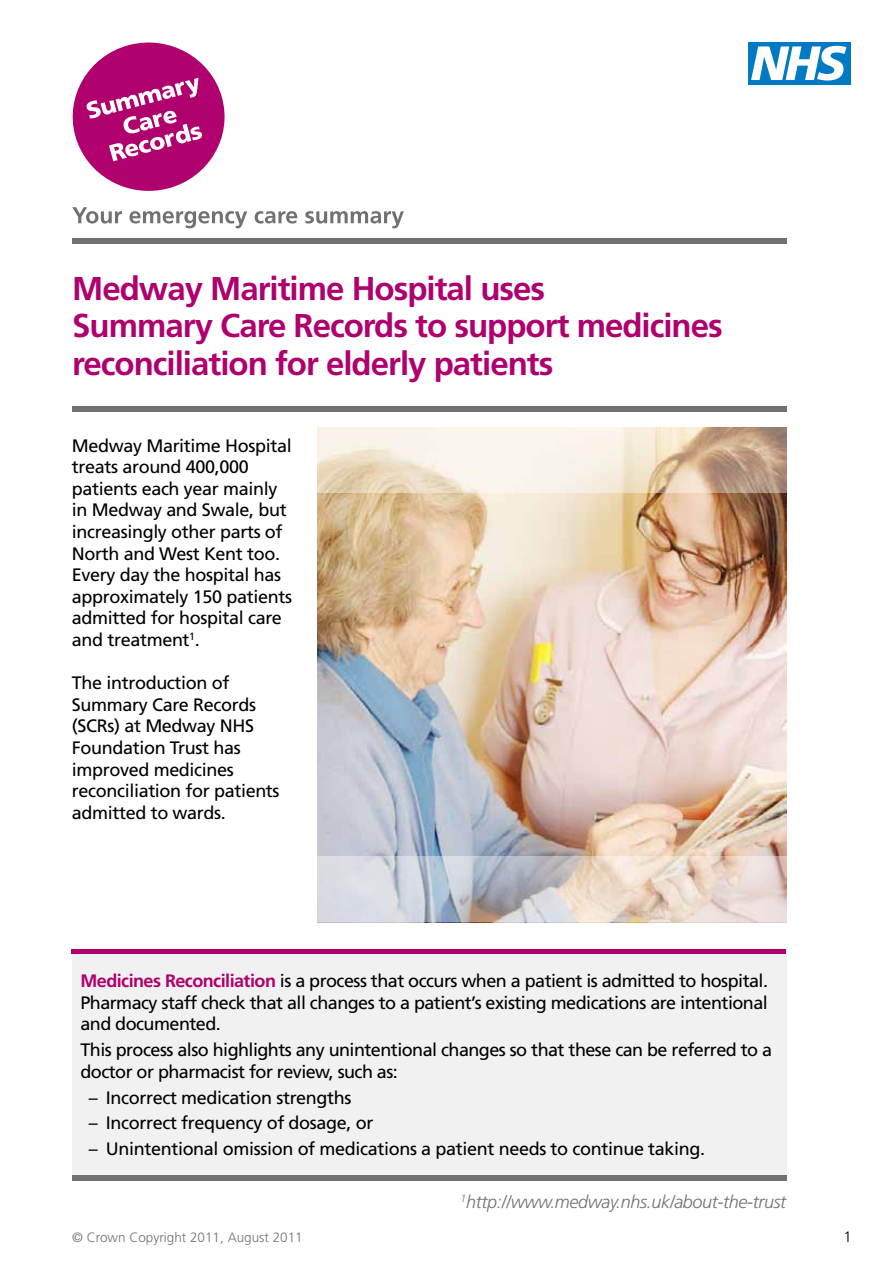
<style>
.page{position:relative;width:893px;height:1263px;background:#fff}
.page>*{position:absolute;margin:0;border:0;box-sizing:border-box;transform-origin:0 0}
.t1{font:700 33px/37.5px "Frutiger LT Std";letter-spacing:-.03em;color:#af006e}
.t2{font:18px/21.6px "Frutiger LT Std";letter-spacing:-.02em;color:#000}
.t3{font:italic 300 18px "Frutiger LT Std";letter-spacing:-.02em;color:#717073}
.t4{font:300 15px "Frutiger LT Std";color:#000}
.t5{font:300 13.5px "Frutiger LT Std";color:#717073}
.s1{font-weight:700;color:#af006e}
</style>
<div class="page">
<img style="left:317px;top:493px;width:470px;height:363px">
<svg style="left:72px;top:43px;width:153px;height:148px"></svg>
<svg style="left:72px;top:207px;width:50px;height:17px"></svg>
<svg style="left:129px;top:211px;width:118px;height:17px"></svg>
<svg style="left:255px;top:211px;width:42px;height:13px"></svg>
<svg style="left:305px;top:211px;width:99px;height:17px"></svg>
<div style="left:747px;top:43px;width:103px;height:42px;background:#007ac2"></div>
<svg style="left:751px;top:46px;width:95px;height:35px"></svg>
<div style="left:72px;top:238px;width:714px;height:5px;background:#717073"></div>
<div style="left:72px;top:406px;width:714px;height:6px;background:#717073"></div>
<svg style="left:317px;top:427px;width:470px;height:66px;background:#e8dac8"></svg>
<svg style="left:317px;top:856px;width:470px;height:66px;background:#d5cecd"></svg>
<div style="left:72px;top:1175px;width:714px;height:6px;background:#717073"></div>
<div style="left:72px;top:954px;width:714px;height:221px;background:#f1f1f1"></div>
<div style="left:72px;top:949px;width:714px;height:5px;background:#af006e"></div>
<h1 class="t1" style="left:72px;top:270px;width:652px">Medway Maritime Hospital uses<br>Summary Care Records to support medicines reconciliation for elderly patients</h1>
<p class="t2" style="left:72px;top:434px;width:222px">Medway Maritime Hospital treats around 400,000 patients each year mainly in Medway and Swale, but increasingly other parts of<br>North and West Kent too.<br>Every day the hospital has approximately 150 patients admitted for hospital care and treatment<sup>1</sup>.</p>
<p class="t2" style="left:72px;top:672px;width:209px">The introduction of<br>Summary Care Records (SCRs) at Medway NHS<br>Foundation Trust has improved medicines reconciliation for patients admitted to wards.</p>
<p class="t2" style="left:80px;top:970px;width:689px;text-align:justify"><span class="s1">Medicines Reconciliation</span> is a process that occurs when a patient is admitted to hospital.<br>Pharmacy staff check that all changes to a patient’s existing medications are intentional and documented.</p>
<p class="t2" style="left:80px;top:1039px;width:693px">This process also highlights any unintentional changes so that these can be referred to a doctor or pharmacist for review, such as:</p>
<p class="t2" style="left:89px;top:1086px;width:264px">– Incorrect medication strengths</p>
<p class="t2" style="left:89px;top:1112px;width:286px">– Incorrect frequency of dosage, or</p>
<p class="t2" style="left:89px;top:1138px;width:618px">– Unintentional omission of medications a patient needs to continue taking.</p>
<p class="t5" style="left:72px;top:1229px;width:232px">© Crown Copyright 2011, August 2011</p>
<p class="t3" style="left:461px;top:1191px;width:327px"><sup>1</sup>http://www.medway.nhs.uk/about-the-trust</p>
<p class="t4" style="left:844px;top:1228px;width:10px">1</p>
</div>
